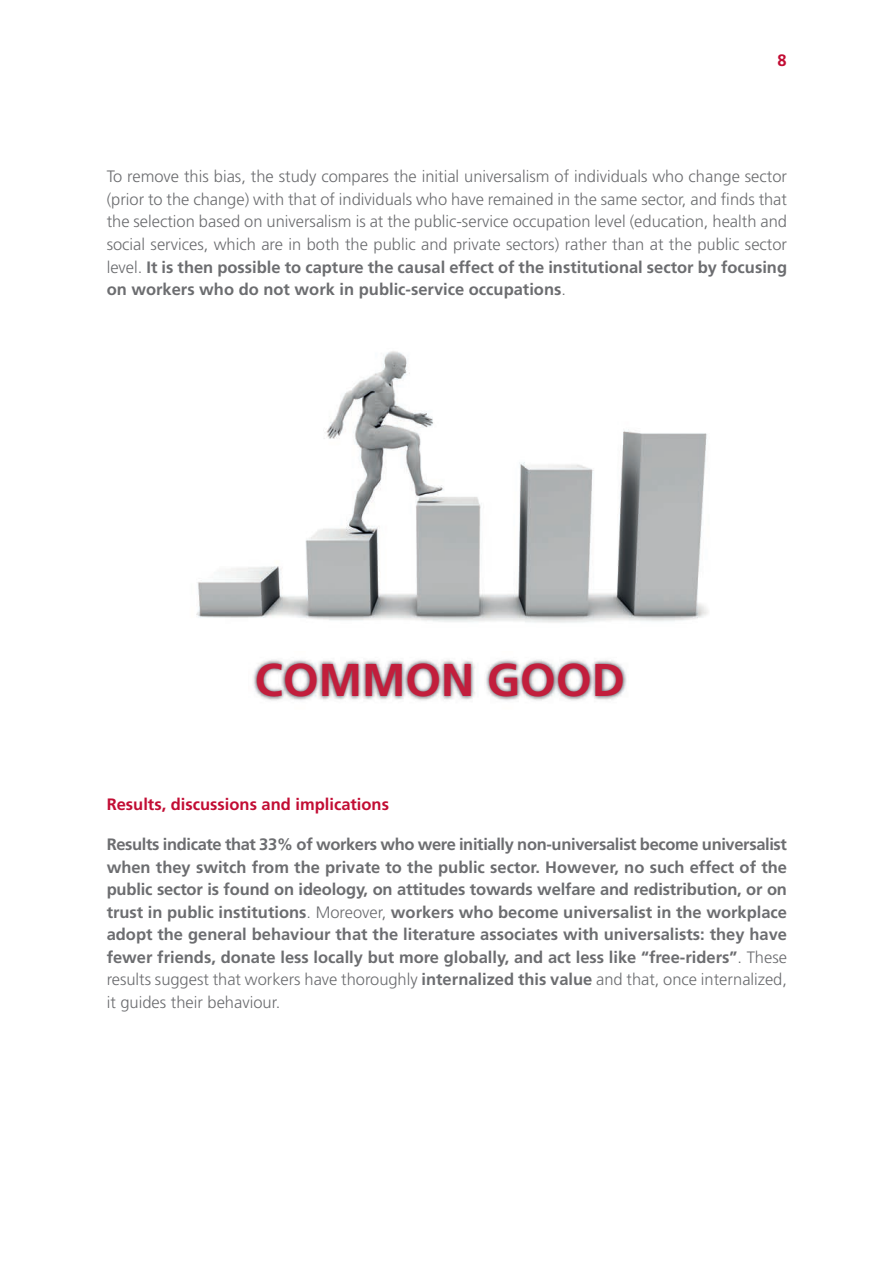
<style>
.page{position:relative;width:893px;height:1263px;background:#fff}
.page>*{position:absolute;margin:0;border:0;box-sizing:border-box;transform-origin:0 0}
.t1{font:700 45.9px "Frutiger LT Std";color:#c21e3c}
.t2{font:700 16.5px/22.5px "Frutiger LT Std";color:#6c6d70;text-align:justify}
.t3{font:300 16.5px/22.5px "Frutiger LT Std";color:#6c6d70;text-align:justify}
.t4{font:700 16.5px "Frutiger LT Std";color:#c20d34}
.s1{font-weight:700}
.s2{font-weight:300}
</style>
<div class="page">
<img style="left:196px;top:351px;width:512px;height:272px">
<img style="left:253px;top:659px;width:374px;height:42px">
<p class="t4" style="left:777px;top:54px;width:11px">8</p>
<p class="t3" style="left:107px;top:167px;width:682px">To remove this bias, the study compares the initial universalism of individuals who change sector (prior to the change) with that of individuals who have remained in the same sector, and finds that the selection based on universalism is at the public-service occupation level (education, health and social services, which are in both the public and private sectors) rather than at the public sector level. <span class="s1">It is then possible to capture the causal effect of the institutional sector by focusing on workers who do not work in public-service occupations</span>.</p>
<p class="t1" style="left:255px;top:660px;width:371px">COMMON GOOD</p>
<p class="t4" style="left:107px;top:797px;width:284px">Results, discussions and implications</p>
<p class="t2" style="left:107px;top:835px;width:682px">Results indicate that 33% of workers who were initially non-universalist become universalist when they switch from the private to the public sector. However, no such effect of the public sector is found on ideology, on attitudes towards welfare and redistribution, or on trust in public institutions<span class="s2">. Moreover,</span> workers who become universalist in the workplace adopt the general behaviour that the literature associates with universalists: they have fewer friends, donate less locally but more globally, and act less like “free-riders”<span class="s2">. These results suggest that workers have thoroughly</span> internalized this value <span class="s2">and that, once internalized, it guides their behaviour.</span></p>
</div>
